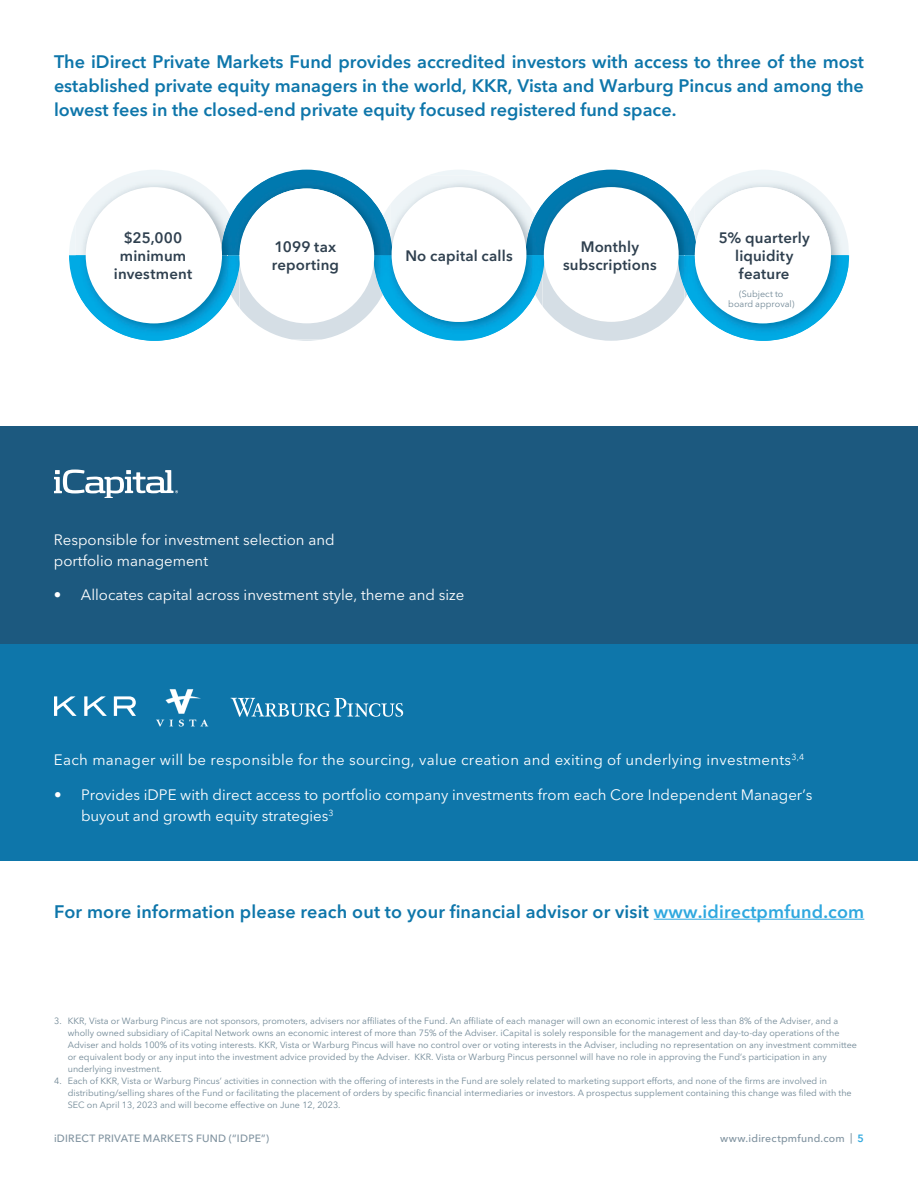
<style>
.page{position:relative;width:918px;height:1188px;background:#fff}
.page>*{position:absolute;margin:0;border:0;box-sizing:border-box;transform-origin:0 0}
.t1{font:600 18px/24px "Avenir Next LT Pro";letter-spacing:.01em;color:#0e76aa;text-align:justify}
.t2{font:15px/21px "Avenir Next LT Pro";color:#fff}
.t3{font:600 15px/18px "Avenir Next LT Pro";letter-spacing:.01em;color:#2f404f;text-align:center}
.t4{font:15px "Avenir Next LT Pro";letter-spacing:.02em;color:#fff}
.t5{font:500 10.5px "Avenir Next LT Pro";letter-spacing:.025em;color:#7f929f}
.t6{font:9px/12px "Avenir Next LT Pro";color:#718896}
.s1{color:#2fa8df}
.s2{font-weight:600;color:#2fa8df}
</style>
<div class="page">
<div style="left:0;top:644px;width:918px;height:217px;background:#0e76aa"></div>
<div style="left:0;top:426px;width:918px;height:218px;background:#1c597f"></div>
<svg style="left:55px;top:470px;width:123px;height:28px"></svg>
<svg style="left:54px;top:696px;width:82px;height:20px"></svg>
<img style="left:156px;top:689px;width:53px;height:38px">
<svg style="left:231px;top:698px;width:172px;height:19px"></svg>
<hr style="left:654px;top:919px;width:210px;height:1px;background:#2fa8df">
<svg style="left:69px;top:170px;width:780px;height:171px"></svg>
<img style="left:532px;top:204px;width:11px;height:95px">
<div style="left:544px;top:187px;width:135px;height:135px;background:#fff;border-radius:50%"></div>
<p class="t1" style="left:54px;top:49px;width:812px">The iDirect Private Markets Fund provides accredited investors with access to three of the most established private equity managers in the world, KKR, Vista and Warburg Pincus and among the lowest fees in the closed-end private equity focused registered fund space.</p>
<h2 class="t3" style="left:114px;top:229px;width:80px">$25,000 minimum investment</h2>
<h2 class="t3" style="left:272px;top:238px;width:69px;text-align:left">1099 tax reporting</h2>
<h2 class="t3" style="left:405px;top:247px;width:109px">No capital calls</h2>
<h2 class="t3" style="left:563px;top:238px;width:95px">Monthly subscriptions</h2>
<h2 class="t3" style="left:719px;top:229px;width:93px">5% quarterly liquidity feature</h2>
<p class="t6" style="left:728px;top:289px;width:68px;line-height:10.5px;text-align:center">(Subject to board approval)</p>
<h2 class="t2" style="left:54px;top:529px;width:282px">Responsible for investment selection and portfolio management</h2>
<h2 class="t2" style="left:54px;top:585px;width:412px">• Allocates capital across investment style, theme and size</h2>
<h2 class="t4" style="left:54px;top:751px;width:752px">Each manager will be responsible for the sourcing, value creation and exiting of underlying investments<sup>3,4</sup></h2>
<h2 class="t2" style="left:81px;top:784px;width:733px;text-indent:-27px">• Provides iDPE with direct access to portfolio company investments from each Core Independent Manager’s buyout and growth equity strategies<sup>3</sup></h2>
<h1 class="t1" style="left:54px;top:900px;width:812px">For more information please reach out to your financial advisor or visit <span class="s1">www.idirectpmfund.com</span></h1>
<p class="t6" style="left:68px;top:1015px;width:791px;text-indent:-14px">3. KKR, Vista or Warburg Pincus are not sponsors, promoters, advisers nor affiliates of the Fund. An affiliate of each manager will own an economic interest of less than 8% of the Adviser, and a wholly owned subsidiary of iCapital Network owns an economic interest of more than 75% of the Adviser. iCapital is solely responsible for the management and day-to-day operations of the Adviser and holds 100% of its voting interests. KKR, Vista or Warburg Pincus will have no control over or voting interests in the Adviser, including no representation on any investment committee or equivalent body or any input into the investment advice provided by the Adviser. KKR. Vista or Warburg Pincus personnel will have no role in approving the Fund’s participation in any underlying investment.</p>
<p class="t6" style="left:68px;top:1075px;width:785px;text-indent:-14px">4. Each of KKR, Vista or Warburg Pincus’ activities in connection with the offering of interests in the Fund are solely related to marketing support efforts, and none of the firms are involved in distributing/selling shares of the Fund or facilitating the placement of orders by specific financial intermediaries or investors. A prospectus supplement containing this change was filed with the<br>SEC on April 13, 2023 and will become effective on June 12, 2023.</p>
<p class="t5" style="left:54px;top:1132px;width:217px">iDIRECT PRIVATE MARKETS FUND (“IDPE”)</p>
<p class="t5" style="left:720px;top:1132px;width:145px">www.idirectpmfund.com | <span class="s2">5</span></p>
</div>
